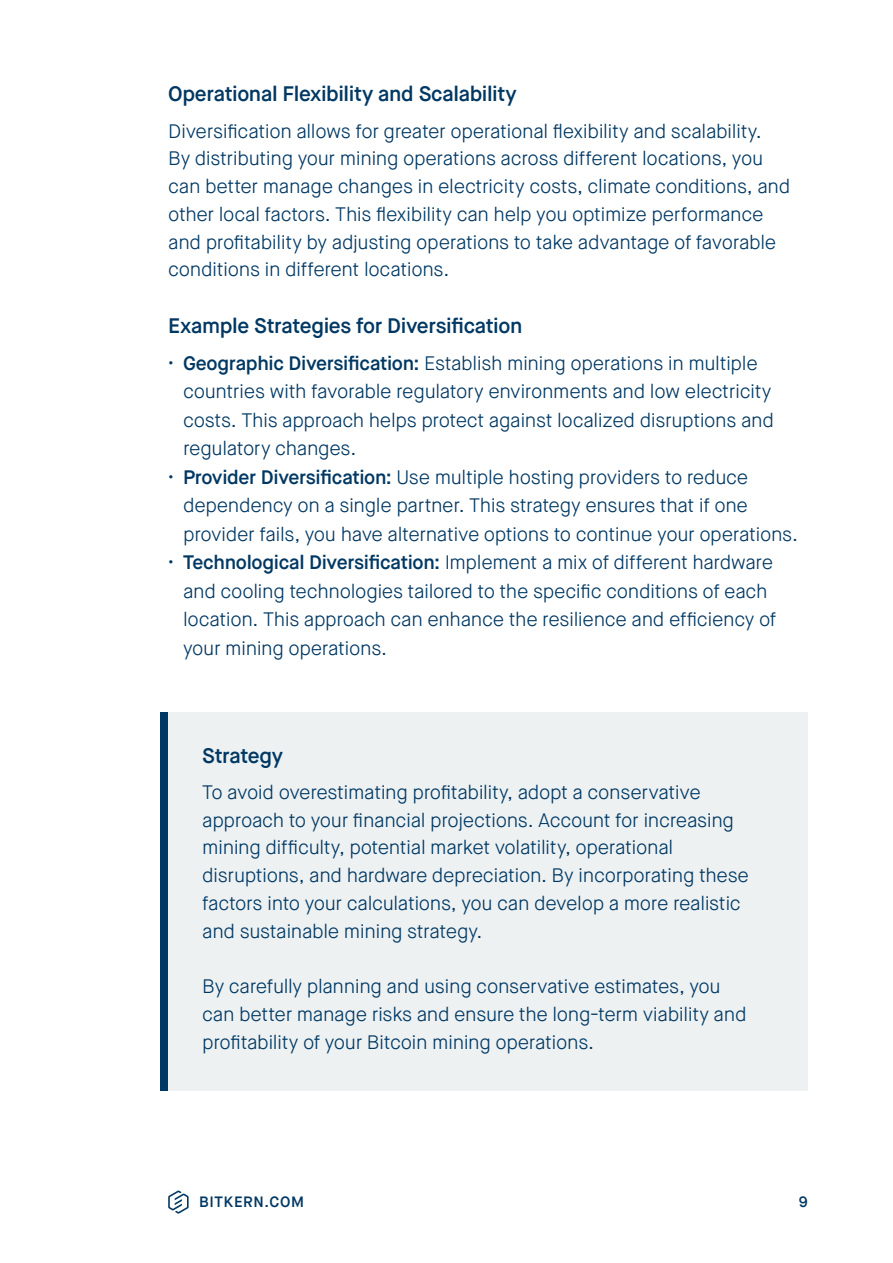
<style>
.page{position:relative;width:893px;height:1263px;background:#fff}
.page>*{position:absolute;margin:0;border:0;box-sizing:border-box;transform-origin:0 0}
.t1{font:600 21px "Maison Neue";letter-spacing:-.015em;color:#003863}
.t2{font:300 19.5px/27.8px "Maison Neue";letter-spacing:-.02em;color:#003863}
.t3{font:600 15px "Maison Neue";letter-spacing:.045em;color:#003863}
.s1{font-weight:600}
</style>
<div class="page">
<svg style="left:168px;top:1190px;width:21px;height:23px"></svg>
<div style="left:168px;top:712px;width:640px;height:379px;background:#edf1f2"></div>
<div style="left:161px;top:712px;width:7px;height:379px;background:#003863"></div>
<p class="t1" style="left:168px;top:81px;width:350px">Operational Flexibility and Scalability</p>
<p class="t2" style="left:168px;top:117px;width:624px">Diversification allows for greater operational flexibility and scalability.<br>By distributing your mining operations across different locations, you can better manage changes in electricity costs, climate conditions, and other local factors. This flexibility can help you optimize performance and profitability by adjusting operations to take advantage of favorable conditions in different locations.</p>
<p class="t1" style="left:168px;top:312px;width:356px">Example Strategies for Diversification</p>
<p class="t2" style="left:183px;top:349px;width:592px;line-height:28.5px;text-indent:-15px">• <span class="s1">Geographic Diversification:</span> Establish mining operations in multiple countries with favorable regulatory environments and low electricity costs. This approach helps protect against localized disruptions and regulatory changes.</p>
<p class="t2" style="left:183px;top:463px;width:616px;line-height:28.5px;text-indent:-15px">• <span class="s1">Provider Diversification:</span> Use multiple hosting providers to reduce dependency on a single partner. This strategy ensures that if one provider fails, you have alternative options to continue your operations.</p>
<p class="t2" style="left:183px;top:548px;width:595px;line-height:28.5px;text-indent:-15px">• <span class="s1">Technological Diversification:</span> Implement a mix of different hardware and cooling technologies tailored to the specific conditions of each location. This approach can enhance the resilience and efficiency of your mining operations.</p>
<p class="t1" style="left:202px;top:742px;width:83px">Strategy</p>
<p class="t2" style="left:202px;top:778px;width:548px">To avoid overestimating profitability, adopt a conservative approach to your financial projections. Account for increasing mining difficulty, potential market volatility, operational disruptions, and hardware depreciation. By incorporating these factors into your calculations, you can develop a more realistic and sustainable mining strategy.</p>
<p class="t2" style="left:202px;top:973px;width:546px">By carefully planning and using conservative estimates, you can better manage risks and ensure the long-term viability and profitability of your Bitcoin mining operations.</p>
<p class="t3" style="left:199px;top:1192px;width:106px">BITKERN.COM</p>
<p class="t3" style="left:799px;top:1192px;width:11px">9</p>
</div>
